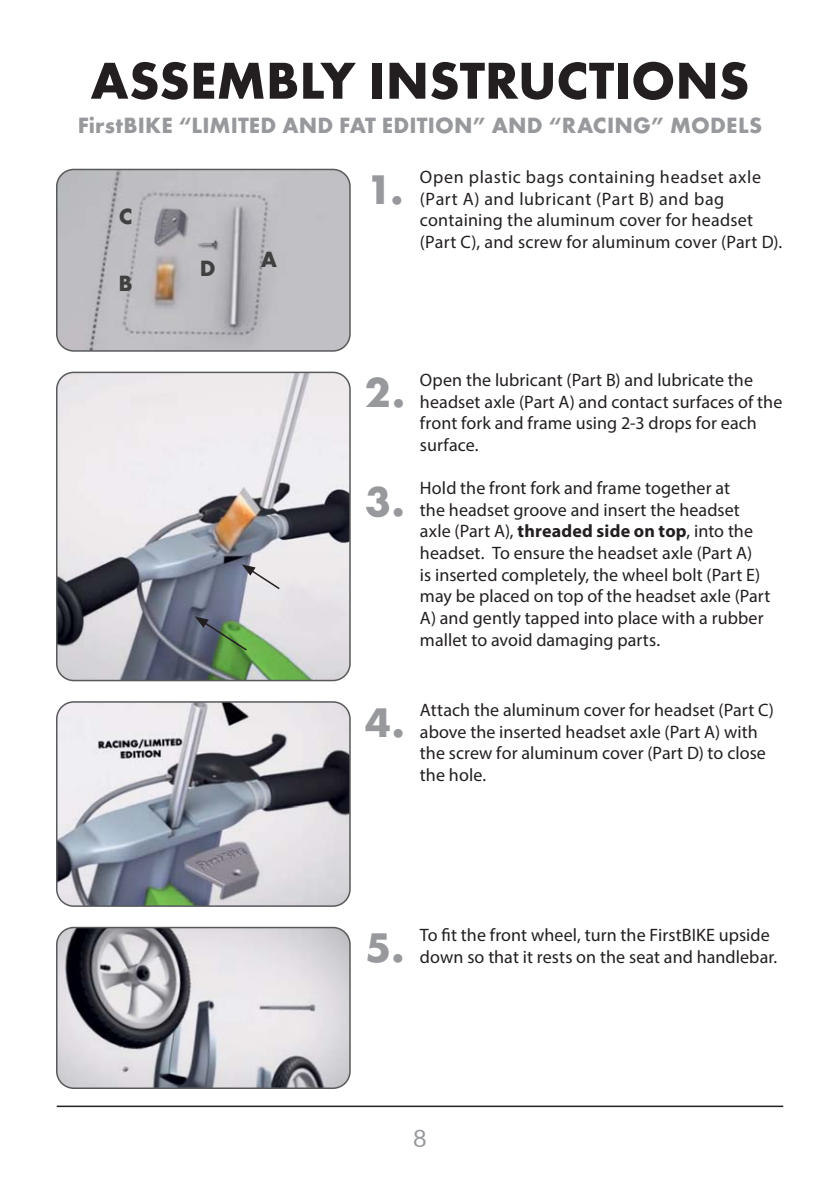
<style>
.page{position:relative;width:840px;height:1191px;background:#fff}
.page>*{position:absolute;margin:0;border:0;box-sizing:border-box;transform-origin:0 0}
.t1{font:700 53.8px "Futura TEE";color:#231f20}
.t2{font:700 43px "Futura TEE";color:#97999c}
.t3{font:24px "Futura BT";color:#97999c}
.t4{font:700 23px "Futura TEE";letter-spacing:.01em;color:#97999c}
.t5{font:700 23px "Futura TEE";color:#404041}
.t6{font:18px/21.6px "Myriad Pro";letter-spacing:.005em;color:#231f20}
.s1{font-weight:700}
</style>
<div class="page">
<hr style="left:57px;top:1105px;width:725px;height:2px;background:#231f20">
<img style="left:57px;top:169px;width:293px;height:182px;border-radius:17px">
<div style="left:56px;top:169px;width:294px;height:183px;border:2px solid #58595b;border-radius:17px"></div>
<img style="left:57px;top:372px;width:293px;height:308px;border-radius:17px">
<div style="left:56px;top:371px;width:294px;height:310px;border:2px solid #58595b;border-radius:17px"></div>
<img style="left:57px;top:702px;width:293px;height:204px;border-radius:17px">
<div style="left:56px;top:701px;width:294px;height:206px;border:2px solid #58595b;border-radius:17px"></div>
<img style="left:57px;top:927px;width:293px;height:161px;border-radius:17px">
<div style="left:56px;top:926px;width:294px;height:163px;border:2px solid #58595b;border-radius:17px"></div>
<svg style="left:195px;top:616px;width:53px;height:36px;background:#607e64"></svg>
<svg style="left:242px;top:564px;width:39px;height:26px"></svg>
<h1 class="t1" style="left:90px;top:60px;width:660px">ASSEMBLY INSTRUCTIONS</h1>
<p class="t4" style="left:78px;top:116px;width:685px">FirstBIKE “LIMITED AND FAT EDITION” AND “RACING” MODELS</p>
<p class="t5" style="left:119px;top:207px;width:15px">C</p>
<p class="t5" style="left:118px;top:274px;width:16px">B</p>
<p class="t5" style="left:200px;top:260px;width:17px">D</p>
<p class="t5" style="left:260px;top:250px;width:18px">A</p>
<h2 class="t2" style="left:366px;top:172px;width:38px">1.</h2>
<p class="t6" style="left:420px;top:168px;width:363px">Open plastic bags containing headset axle (Part A) and lubricant (Part B) and bag containing the aluminum cover for headset (Part C), and screw for aluminum cover (Part D).</p>
<h2 class="t2" style="left:365px;top:375px;width:42px">2.</h2>
<h2 class="t2" style="left:365px;top:485px;width:41px">3.</h2>
<p class="t6" style="left:420px;top:371px;width:363px">Open the lubricant (Part B) and lubricate the headset axle (Part A) and contact surfaces of the front fork and frame using 2-3 drops for each surface.</p>
<p class="t6" style="left:420px;top:479px;width:352px">Hold the front fork and frame together at<br>the headset groove and insert the headset axle (Part A), <span class="s1">threaded side on top</span>, into the headset. To ensure the headset axle (Part A)<br>is inserted completely, the wheel bolt (Part E) may be placed on top of the headset axle (Part A) and gently tapped into place with a rubber mallet to avoid damaging parts.</p>
<h2 class="t2" style="left:365px;top:705px;width:41px">4.</h2>
<p class="t6" style="left:420px;top:701px;width:355px">Attach the aluminum cover for headset (Part C) above the inserted headset axle (Part A) with the screw for aluminum cover (Part D) to close the hole.</p>
<h2 class="t2" style="left:365px;top:930px;width:40px">5.</h2>
<p class="t6" style="left:420px;top:926px;width:358px">To fit the front wheel, turn the FirstBIKE upside down so that it rests on the seat and handlebar.</p>
<h3 class="t3" style="left:412px;top:1123px;width:16px">8</h3>
</div>
